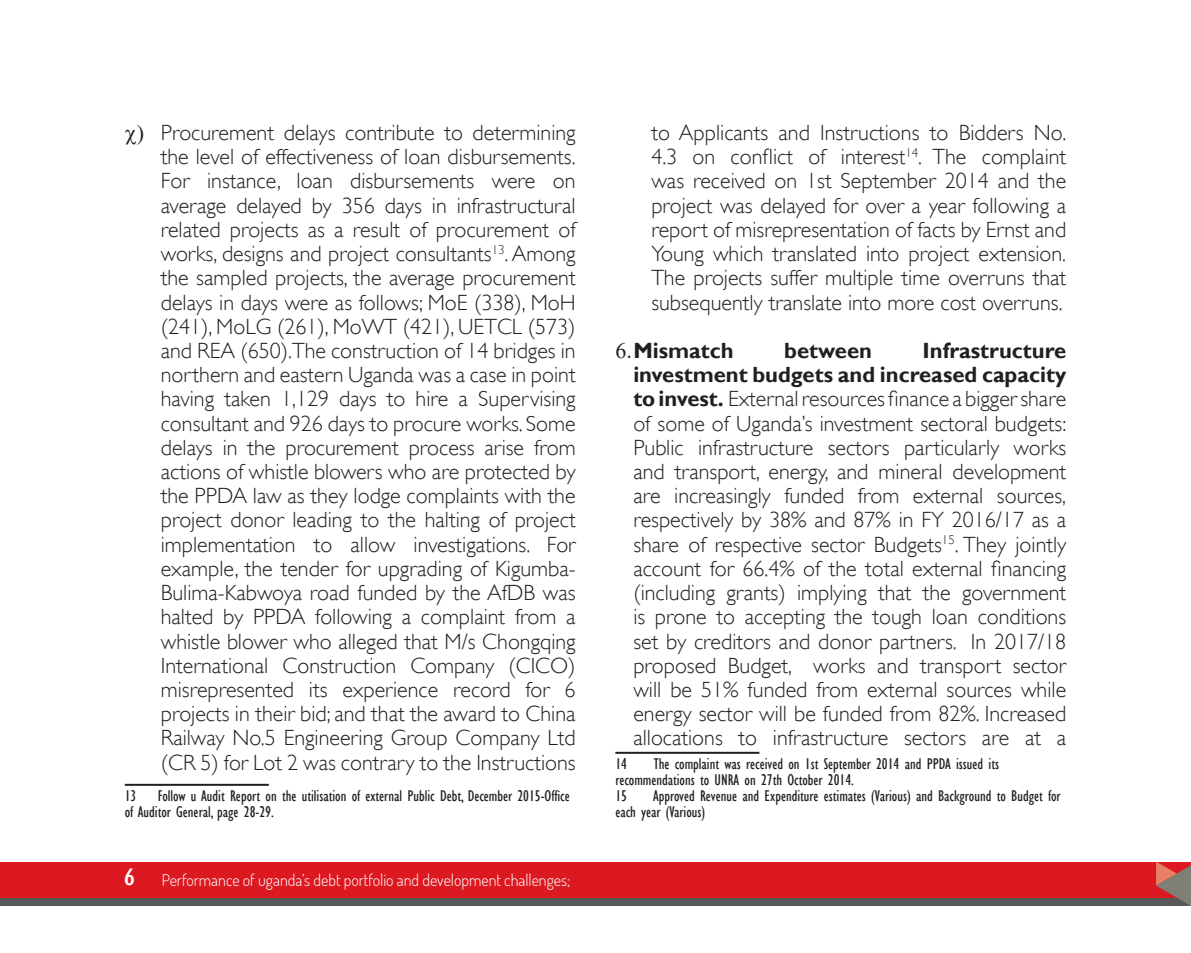
<style>
.page{position:relative;width:1191px;height:953px;background:#fff}
.page>*{position:absolute;margin:0;border:0;box-sizing:border-box;transform-origin:0 0}
.t1{font:300 22px/24.2px "Gill Sans";color:#231f20;text-align:justify}
.t2{font:700 22px "Gill Sans";color:#231f20}
.t3{font:condensed 16px/16px "Gill Sans";color:#231f20}
.t4{font:300 16px "Dosis";color:#fff}
.s1{font-family:"Times New Roman";font-weight:400}
.s2{font-weight:700}
.s3{font-family:"Gill Sans";font-weight:400;font-stretch:condensed;font-size:24px}
</style>
<div class="page">
<div style="left:0;top:861px;width:1191px;height:37px;background:#dc1820"></div>
<div style="left:0;top:898px;width:1191px;height:7px;background:#57585a"></div>
<svg style="left:1156px;top:861px;width:35px;height:44px"></svg>
<hr style="left:125px;top:783px;width:144px;height:2px;background:#231f20">
<hr style="left:615px;top:751px;width:144px;height:2px;background:#231f20">
<p class="t1" style="left:161px;top:120px;width:416px">Procurement delays contribute to determining the level of effectiveness of loan disbursements.<br>For instance, loan disbursements were on average delayed by 356 days in infrastructural related projects as a result of procurement of works, designs and project consultants<sup>13</sup>. Among the sampled projects, the average procurement delays in days were as follows; MoE (338), MoH (241), MoLG (261), MoWT (421), UETCL (573) and REA (650).The construction of 14 bridges in northern and eastern Uganda was a case in point having taken 1,129 days to hire a Supervising consultant and 926 days to procure works. Some delays in the procurement process arise from actions of whistle blowers who are protected by the PPDA law as they lodge complaints with the project donor leading to the halting of project implementation to allow investigations. For example, the tender for upgrading of Kigumba-Bulima-Kabwoya road funded by the AfDB was halted by PPDA following a complaint from a whistle blower who alleged that M/s Chongqing International Construction Company (CICO) misrepresented its experience record for 6 projects in their bid; and that the award to China Railway No.5 Engineering Group Company Ltd (CR 5) for Lot 2 was contrary to the Instructions</p>
<p class="t3" style="left:125px;top:787px;width:446px;text-indent:33px">Follow u Audit Report on the utilisation of external Public Debt, December 2015-Office of Auditor General, page 28-29.</p>
<p class="t3" style="left:125px;top:787px;width:13px">13</p>
<p class="t1" style="left:651px;top:120px;width:416px">to Applicants and Instructions to Bidders No.<br>4.3 on conflict of interest<sup>14</sup>. The complaint was received on 1st September 2014 and the project was delayed for over a year following a report of misrepresentation of facts by Ernst and Young which translated into project extension.<br>The projects suffer multiple time overruns that subsequently translate into more cost overruns.</p>
<p class="t2" style="left:615px;top:337px;width:120px"><span class="s1">6.</span>Mismatch</p>
<p class="t2" style="left:784px;top:337px;width:89px">between</p>
<p class="t1" style="left:633px;top:338px;width:434px;text-indent:289px"><span class="s2">Infrastructure investment budgets and increased capacity to invest.</span> External resources finance a bigger share of some of Uganda’s investment sectoral budgets:<br>Public infrastructure sectors particularly works and transport, energy, and mineral development are increasingly funded from external sources, respectively by 38% and 87% in FY 2016/17 as a share of respective sector Budgets<sup>15</sup>. They jointly account for 66.4% of the total external financing (including grants) implying that the government is prone to accepting the tough loan conditions set by creditors and donor partners. In 2017/18 proposed Budget, works and transport sector will be 51% funded from external sources while energy sector will be funded from 82%. Increased allocations to infrastructure sectors are at a</p>
<p class="t3" style="left:615px;top:755px;width:385px;text-indent:38px">The complaint was received on 1st September 2014 and PPDA issued its recommendations to UNRA on 27th October 2014.</p>
<p class="t3" style="left:615px;top:787px;width:13px">15</p>
<p class="t3" style="left:615px;top:755px;width:13px">14</p>
<p class="t3" style="left:615px;top:787px;width:447px;text-indent:38px">Approved Revenue and Expenditure estimates (Various) and Background to Budget for each year (Various)</p>
<p class="t4" style="left:124px;top:869px;width:448px"><span class="s3">6</span> Performance of uganda’s debt portfolio and development challenges;</p>
</div>
